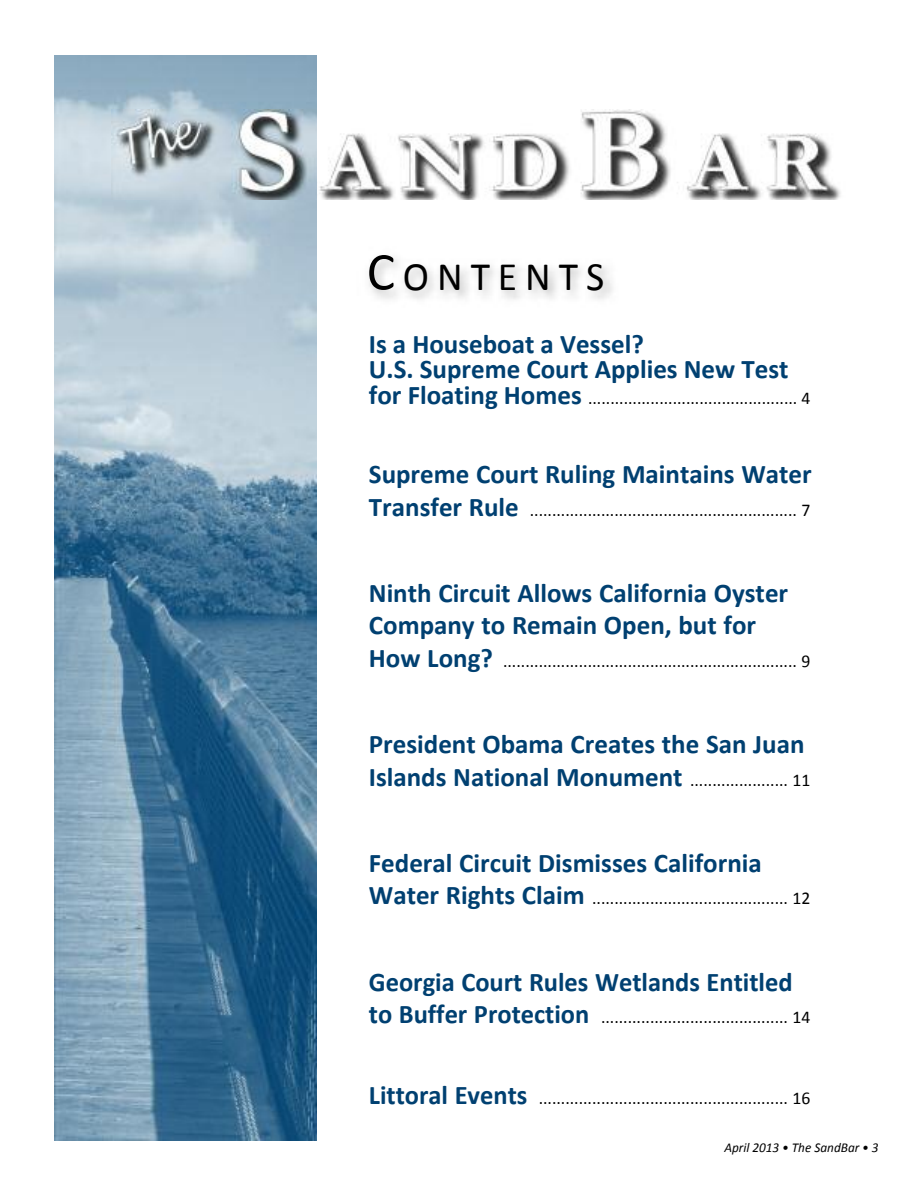
<style>
.page{position:relative;width:918px;height:1188px;background:#fff}
.page>*{position:absolute;margin:0;border:0;box-sizing:border-box;transform-origin:0 0}
.t1{font:40.5px "Calibri";letter-spacing:.2em;color:#000}
.t2{font:700 27px/25.5px "Calibri";color:#004071}
.t3{font:18px "Calibri";color:#000}
.t4{font:italic 13.5px "Calibri";color:#000}
.s1{font-size:54px}
.s2{font-weight:700;font-size:27px;color:#004071}
</style>
<div class="page">
<img style="left:55px;top:55px;width:261px;height:1085px">
<img style="left:112px;top:110px;width:729px;height:89px">
<h1 class="t1" style="left:367px;top:251px;width:239px"><span class="s1">C</span>ONTENTS</h1>
<h2 class="t2" style="left:369px;top:331px;width:421px">Is a Houseboat a Vessel?<br>U.S. Supreme Court Applies New Test</h2>
<p class="t3" style="left:369px;top:386px;width:443px"><span class="s2">for Floating Homes</span> ............................................... 4</p>
<h2 class="t2" style="left:369px;top:461px;width:444px">Supreme Court Ruling Maintains Water</h2>
<p class="t3" style="left:369px;top:498px;width:443px"><span class="s2">Transfer Rule</span> ............................................................ 7</p>
<h2 class="t2" style="left:369px;top:577px;width:421px;line-height:32.4px">Ninth Circuit Allows California Oyster<br>Company to Remain Open, but for</h2>
<p class="t3" style="left:369px;top:650px;width:443px"><span class="s2">How Long?</span> .................................................................. 9</p>
<h2 class="t2" style="left:369px;top:731px;width:437px">President Obama Creates the San Juan</h2>
<p class="t3" style="left:369px;top:768px;width:443px"><span class="s2">Islands National Monument</span> ...................... 11</p>
<h2 class="t2" style="left:369px;top:850px;width:394px">Federal Circuit Dismisses California</h2>
<p class="t3" style="left:369px;top:887px;width:443px"><span class="s2">Water Rights Claim</span> ............................................ 12</p>
<h2 class="t2" style="left:369px;top:969px;width:425px">Georgia Court Rules Wetlands Entitled</h2>
<p class="t3" style="left:369px;top:1006px;width:443px"><span class="s2">to Buffer Protection</span> .......................................... 14</p>
<p class="t3" style="left:369px;top:1087px;width:443px"><span class="s2">Littoral Events</span> ........................................................ 16</p>
<p class="t4" style="left:724px;top:1140px;width:156px">April 2013 • The SandBar • 3</p>
</div>
